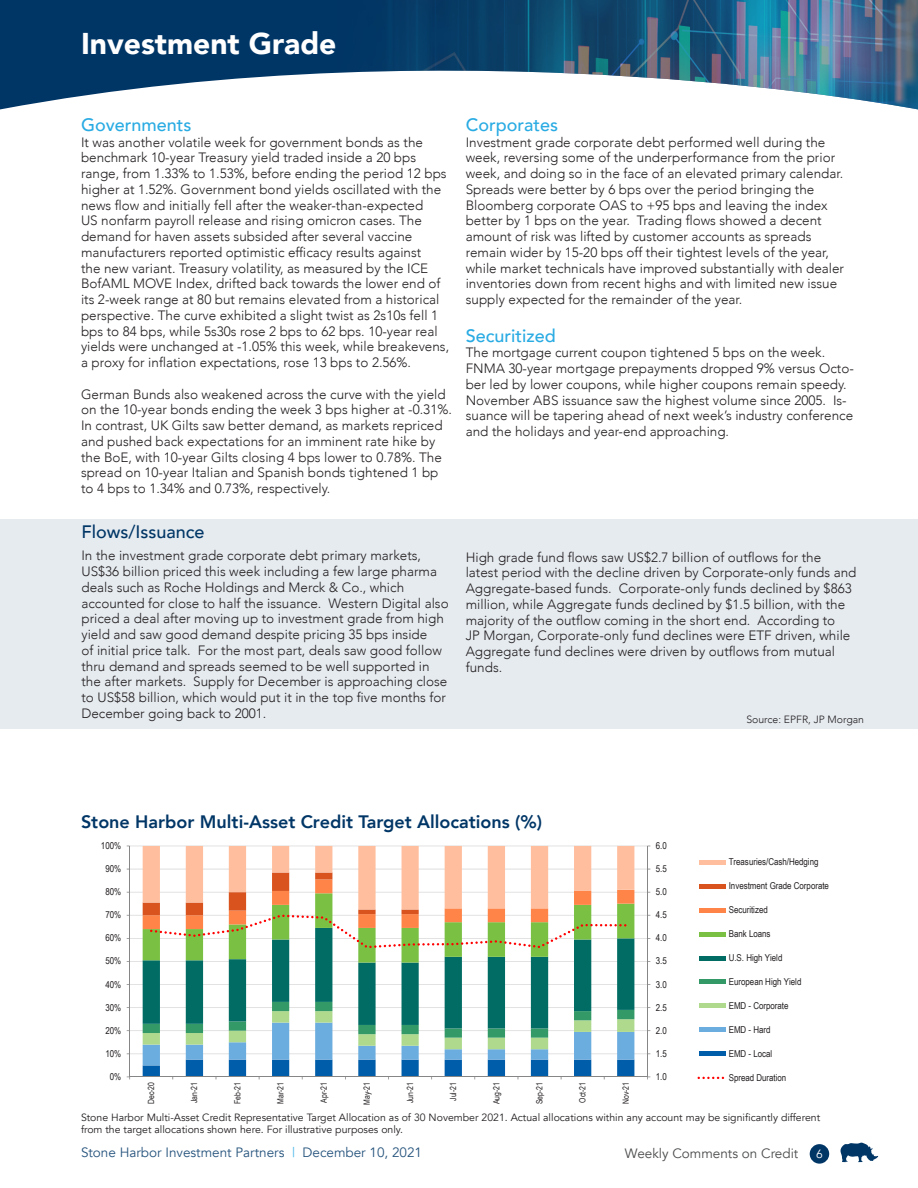
<style>
.page{position:relative;width:918px;height:1188px;background:#fff}
.page>*{position:absolute;margin:0;border:0;box-sizing:border-box;transform-origin:0 0}
.t1{font:900 30px "Avenir";color:#fff}
.t2{font:800 18px "Avenir";color:#003666}
.t3{font:500 18px "Avenir";color:#29abe3}
.t4{font:500 18px "Avenir";color:#003666}
.t5{font:300 13.5px/15.8px "Avenir";color:#231f20}
.t6{font:13.5px "Avenir";color:#26547d}
.t7{font:13.5px "Avenir";color:#4b4c4d}
.t8{font:12px "Avenir";color:#fff}
.t9{font:10.5px/12.6px "Avenir";color:#231f20}
.t10{font:300 10.5px "Avenir";color:#231f20}
.t11{font:9.45px "Arial Narrow";color:#231f20}
.t12{font:8.55px "Arial Narrow";letter-spacing:.005em;color:#231f20}
.s1{color:#49b7e7}
</style>
<div class="page">
<div style="left:810px;top:1144px;width:19px;height:20px;background:#003666;border-radius:50%"></div>
<svg style="left:840px;top:1143px;width:38px;height:19px"></svg>
<svg style="left:0;top:0;width:93px;height:109px;background:#114370"></svg>
<img style="left:93px;top:0;width:825px;height:109px">
<hr style="left:130px;top:1053px;width:517px;height:1px;background:#d9d9d9">
<hr style="left:130px;top:1030px;width:517px;height:1px;background:#d9d9d9">
<hr style="left:130px;top:1007px;width:517px;height:1px;background:#d9d9d9">
<hr style="left:130px;top:984px;width:517px;height:1px;background:#d9d9d9">
<hr style="left:130px;top:961px;width:517px;height:1px;background:#d9d9d9">
<hr style="left:130px;top:938px;width:517px;height:1px;background:#d9d9d9">
<hr style="left:130px;top:915px;width:517px;height:1px;background:#d9d9d9">
<hr style="left:130px;top:892px;width:517px;height:1px;background:#d9d9d9">
<hr style="left:130px;top:869px;width:517px;height:1px;background:#d9d9d9">
<hr style="left:130px;top:846px;width:517px;height:1px;background:#d9d9d9">
<svg style="left:143px;top:963px;width:491px;height:39px"></svg>
<hr style="left:647px;top:846px;width:1px;height:231px;background:#868686">
<hr style="left:129px;top:846px;width:1px;height:231px;background:#868686">
<hr style="left:130px;top:1077px;width:517px;height:1px;background:#868686">
<svg style="left:143px;top:1002px;width:491px;height:77px"></svg>
<svg style="left:143px;top:846px;width:491px;height:117px"></svg>
<div style="left:699px;top:860px;width:27px;height:5px;background:#ffbf9f"></div>
<div style="left:699px;top:884px;width:27px;height:5px;background:#d9531e"></div>
<div style="left:699px;top:908px;width:27px;height:5px;background:#ff8447"></div>
<hr style="left:699px;top:932px;width:27px;height:4px;background:#7ac143">
<hr style="left:699px;top:956px;width:27px;height:4px;background:#006c64">
<hr style="left:699px;top:980px;width:27px;height:4px;background:#396">
<hr style="left:699px;top:1004px;width:27px;height:4px;background:#afda8e">
<div style="left:699px;top:1027px;width:27px;height:5px;background:#6caddf"></div>
<div style="left:699px;top:1051px;width:27px;height:5px;background:#005daa"></div>
<svg style="left:698px;top:1077px;width:26px;height:2px"></svg>
<div style="left:0;top:520px;width:918px;height:209px;background:#e6ebf0"></div>
<p class="t1" style="left:81px;top:18px;width:257px">Investment Grade</p>
<p class="t3" style="left:81px;top:109px;width:112px">Governments</p>
<p class="t5" style="left:81px;top:134px;width:370px">It was another volatile week for government bonds as the benchmark 10-year Treasury yield traded inside a 20 bps range, from 1.33% to 1.53%, before ending the period 12 bps higher at 1.52%. Government bond yields oscillated with the news flow and initially fell after the weaker-than-expected<br>US nonfarm payroll release and rising omicron cases. The demand for haven assets subsided after several vaccine manufacturers reported optimistic efficacy results against<br>the new variant. Treasury volatility, as measured by the ICE BofAML MOVE Index, drifted back towards the lower end of its 2-week range at 80 but remains elevated from a historical perspective. The curve exhibited a slight twist as 2s10s fell 1 bps to 84 bps, while 5s30s rose 2 bps to 62 bps. 10-year real yields were unchanged at -1.05% this week, while breakevens, a proxy for inflation expectations, rose 13 bps to 2.56%.</p>
<p class="t5" style="left:81px;top:386px;width:372px">German Bunds also weakened across the curve with the yield on the 10-year bonds ending the week 3 bps higher at -0.31%.<br>In contrast, UK Gilts saw better demand, as markets repriced and pushed back expectations for an imminent rate hike by the BoE, with 10-year Gilts closing 4 bps lower to 0.78%. The spread on 10-year Italian and Spanish bonds tightened 1 bp to 4 bps to 1.34% and 0.73%, respectively.</p>
<p class="t3" style="left:466px;top:109px;width:94px">Corporates</p>
<p class="t5" style="left:466px;top:134px;width:380px">Investment grade corporate debt performed well during the week, reversing some of the underperformance from the prior week, and doing so in the face of an elevated primary calendar.<br>Spreads were better by 6 bps over the period bringing the Bloomberg corporate OAS to +95 bps and leaving the index better by 1 bps on the year. Trading flows showed a decent amount of risk was lifted by customer accounts as spreads remain wider by 15-20 bps off their tightest levels of the year, while market technicals have improved substantially with dealer inventories down from recent highs and with limited new issue supply expected for the remainder of the year.</p>
<p class="t3" style="left:466px;top:320px;width:91px">Securitized</p>
<p class="t5" style="left:466px;top:345px;width:390px">The mortgage current coupon tightened 5 bps on the week.<br>FNMA 30-year mortgage prepayments dropped 9% versus Octo&shy;ber led by lower coupons, while higher coupons remain speedy.<br>November ABS issuance saw the highest volume since 2005. Is&shy;suance will be tapering ahead of next week’s industry conference and the holidays and year-end approaching.</p>
<p class="t4" style="left:81px;top:516px;width:125px">Flows/Issuance</p>
<p class="t5" style="left:81px;top:548px;width:369px">In the investment grade corporate debt primary markets, US$36 billion priced this week including a few large pharma deals such as Roche Holdings and Merck &amp; Co., which accounted for close to half the issuance. Western Digital also priced a deal after moving up to investment grade from high yield and saw good demand despite pricing 35 bps inside<br>of initial price talk. For the most part, deals saw good follow thru demand and spreads seemed to be well supported in the after markets. Supply for December is approaching close to US$58 billion, which would put it in the top five months for December going back to 2001.</p>
<p class="t5" style="left:466px;top:549px;width:392px">High grade fund flows saw US$2.7 billion of outflows for the latest period with the decline driven by Corporate-only funds and Aggregate-based funds. Corporate-only funds declined by $863 million, while Aggregate funds declined by $1.5 billion, with the majority of the outflow coming in the short end. According to<br>JP Morgan, Corporate-only fund declines were ETF driven, while Aggregate fund declines were driven by outflows from mutual funds.</p>
<p class="t10" style="left:746px;top:714px;width:119px">Source: EPFR, JP Morgan</p>
<p class="t2" style="left:81px;top:807px;width:463px">Stone Harbor Multi-Asset Credit Target Allocations (%)</p>
<p class="t11" style="left:101px;top:839px;width:22px">100%</p>
<p class="t11" style="left:656px;top:839px;width:13px">6.0</p>
<p class="t11" style="left:105px;top:862px;width:17px">90%</p>
<p class="t11" style="left:656px;top:862px;width:13px">5.5</p>
<p class="t11" style="left:105px;top:885px;width:17px">80%</p>
<p class="t11" style="left:656px;top:885px;width:13px">5.0</p>
<p class="t11" style="left:105px;top:908px;width:17px">70%</p>
<p class="t11" style="left:656px;top:908px;width:13px">4.5</p>
<p class="t11" style="left:105px;top:931px;width:17px">60%</p>
<p class="t11" style="left:656px;top:931px;width:13px">4.0</p>
<p class="t11" style="left:105px;top:954px;width:17px">50%</p>
<p class="t11" style="left:656px;top:954px;width:13px">3.5</p>
<p class="t11" style="left:105px;top:977px;width:17px">40%</p>
<p class="t11" style="left:656px;top:977px;width:13px">3.0</p>
<p class="t11" style="left:105px;top:1000px;width:17px">30%</p>
<p class="t11" style="left:656px;top:1000px;width:13px">2.5</p>
<p class="t11" style="left:105px;top:1024px;width:17px">20%</p>
<p class="t11" style="left:656px;top:1024px;width:13px">2.0</p>
<p class="t11" style="left:105px;top:1047px;width:17px">10%</p>
<p class="t11" style="left:656px;top:1047px;width:13px">1.5</p>
<p class="t11" style="left:110px;top:1070px;width:13px">0%</p>
<p class="t11" style="left:656px;top:1070px;width:13px">1.0</p>
<p class="t12" style="left:145px;top:1104px;width:24px;rotate:-90deg">Dec-20</p>
<p class="t12" style="left:188px;top:1103px;width:23px;rotate:-90deg">Jan-21</p>
<p class="t12" style="left:231px;top:1104px;width:23px;rotate:-90deg">Feb-21</p>
<p class="t12" style="left:274px;top:1104px;width:23px;rotate:-90deg">Mar-21</p>
<p class="t12" style="left:317px;top:1103px;width:22px;rotate:-90deg">Apr-21</p>
<p class="t12" style="left:361px;top:1105px;width:25px;rotate:-90deg">May-21</p>
<p class="t12" style="left:404px;top:1103px;width:23px;rotate:-90deg">Jun-21</p>
<p class="t12" style="left:447px;top:1101px;width:20px;rotate:-90deg">Jul-21</p>
<p class="t12" style="left:490px;top:1104px;width:24px;rotate:-90deg">Aug-21</p>
<p class="t12" style="left:533px;top:1104px;width:24px;rotate:-90deg">Sep-21</p>
<p class="t12" style="left:576px;top:1103px;width:22px;rotate:-90deg">Oct-21</p>
<p class="t12" style="left:619px;top:1104px;width:24px;rotate:-90deg">Nov-21</p>
<p class="t11" style="left:729px;top:855px;width:91px">Treasuries/Cash/Hedging</p>
<p class="t11" style="left:729px;top:879px;width:102px">Investment Grade Corporate</p>
<p class="t11" style="left:729px;top:903px;width:41px">Securitized</p>
<p class="t11" style="left:729px;top:927px;width:43px">Bank Loans</p>
<p class="t11" style="left:729px;top:951px;width:55px">U.S. High Yield</p>
<p class="t11" style="left:729px;top:975px;width:74px">European High Yield</p>
<p class="t11" style="left:729px;top:999px;width:61px">EMD - Corporate</p>
<p class="t11" style="left:729px;top:1023px;width:43px">EMD - Hard</p>
<p class="t11" style="left:729px;top:1047px;width:45px">EMD - Local</p>
<p class="t11" style="left:729px;top:1071px;width:59px">Spread Duration</p>
<p class="t9" style="left:81px;top:1111px;width:741px">Stone Harbor Multi-Asset Credit Representative Target Allocation as of 30 November 2021. Actual allocations within any account may be significantly different from the target allocations shown here. For illustrative purposes only.</p>
<p class="t6" style="left:81px;top:1144px;width:343px">Stone Harbor Investment Partners <span class="s1">|</span> December 10, 2021</p>
<p class="t7" style="left:625px;top:1145px;width:175px">Weekly Comments on Credit</p>
<p class="t8" style="left:816px;top:1146px;width:8px">6</p>
</div>
